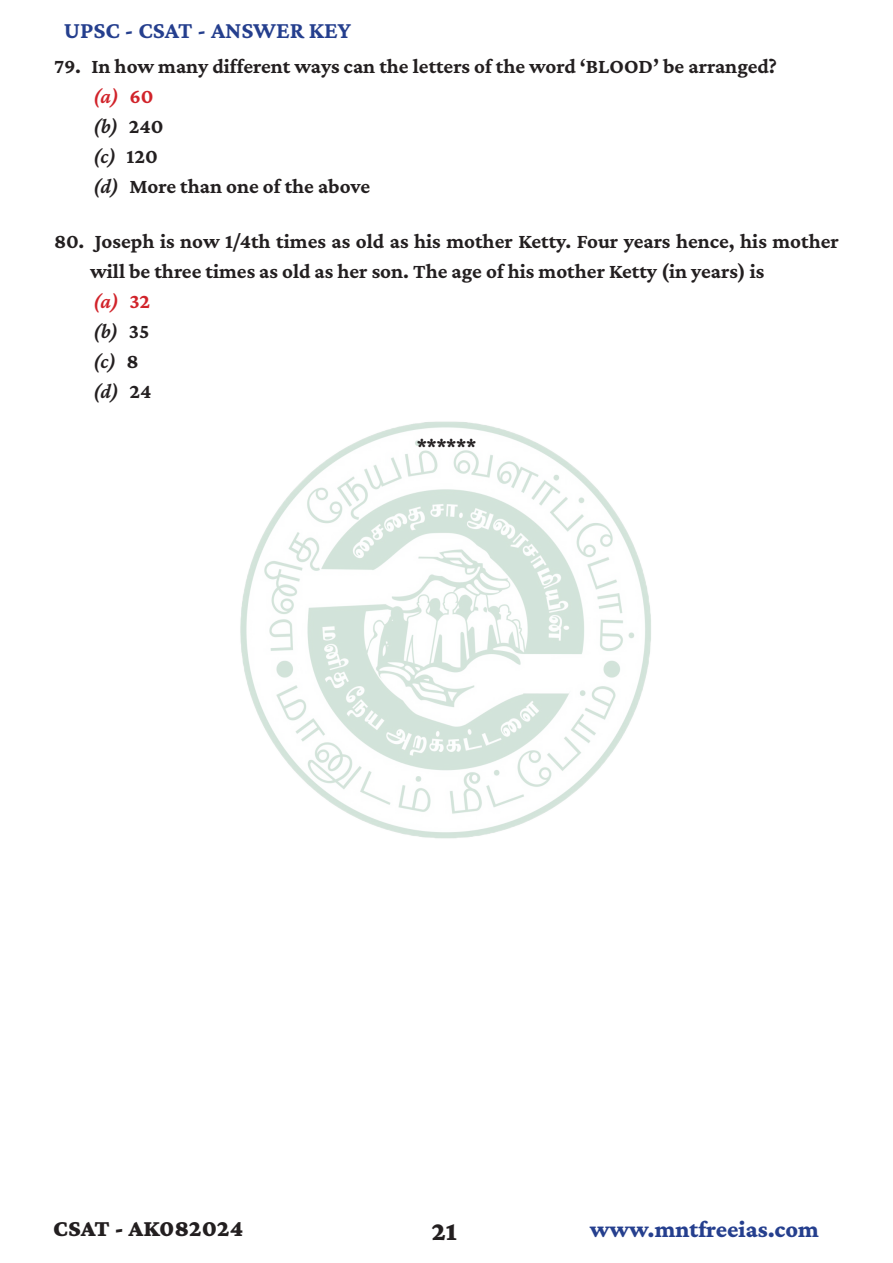
<style>
.page{position:relative;width:893px;height:1263px;background:#fff}
.page>*{position:absolute;margin:0;border:0;box-sizing:border-box;transform-origin:0 0}
.t1{font:900 27px "Crimson Pro";color:#231f20}
.t2{font:700 24px "Crimson Pro";color:#253f8e}
.t3{font:800 24px "Crimson Pro";color:#253f8e}
.t4{font:900 24px "Crimson Pro";color:#231f20}
.t5{font:700 21px/30px "Crimson Pro";color:#231f20}
.t6{font:italic 600 21px "Crimson Pro";color:#231f20}
.t7{font:italic 600 21px "Crimson Pro";color:#d1232a}
.s1{font-weight:700;font-style:normal}
.s2{font-weight:600;font-style:italic}
</style>
<div class="page">
<img style="left:240px;top:421px;width:411px;height:418px">
<p class="t2" style="left:64px;top:15px;width:289px">UPSC - CSAT - ANSWER KEY</p>
<p class="t5" style="left:54px;top:51px;width:724px">79. In how many different ways can the letters of the word ‘BLOOD’ be arranged?</p>
<p class="t7" style="left:93px;top:83px;width:62px">(a) <span class="s1">60</span></p>
<p class="t6" style="left:93px;top:113px;width:72px">(b) <span class="s1">240</span></p>
<p class="t6" style="left:93px;top:143px;width:66px">(c) <span class="s1">120</span></p>
<p class="t5" style="left:93px;top:171px;width:279px"><span class="s2">(d)</span> More than one of the above</p>
<p class="t5" style="left:90px;top:226px;width:750px;text-indent:-36px">80. Joseph is now 1/4th times as old as his mother Ketty. Four years hence, his mother will be three times as old as her son. The age of his mother Ketty (in years) is</p>
<p class="t7" style="left:93px;top:288px;width:59px">(a) <span class="s1">32</span></p>
<p class="t6" style="left:93px;top:318px;width:58px">(b) <span class="s1">35</span></p>
<p class="t6" style="left:93px;top:348px;width:47px">(c) <span class="s1">8</span></p>
<p class="t6" style="left:93px;top:378px;width:60px">(d) <span class="s1">24</span></p>
<p class="t5" style="left:417px;top:431px;width:61px">******</p>
<p class="t4" style="left:53px;top:1213px;width:192px">CSAT - AK082024</p>
<p class="t1" style="left:431px;top:1214px;width:27px">21</p>
<p class="t3" style="left:590px;top:1214px;width:231px">www.mntfreeias.com</p>
</div>
